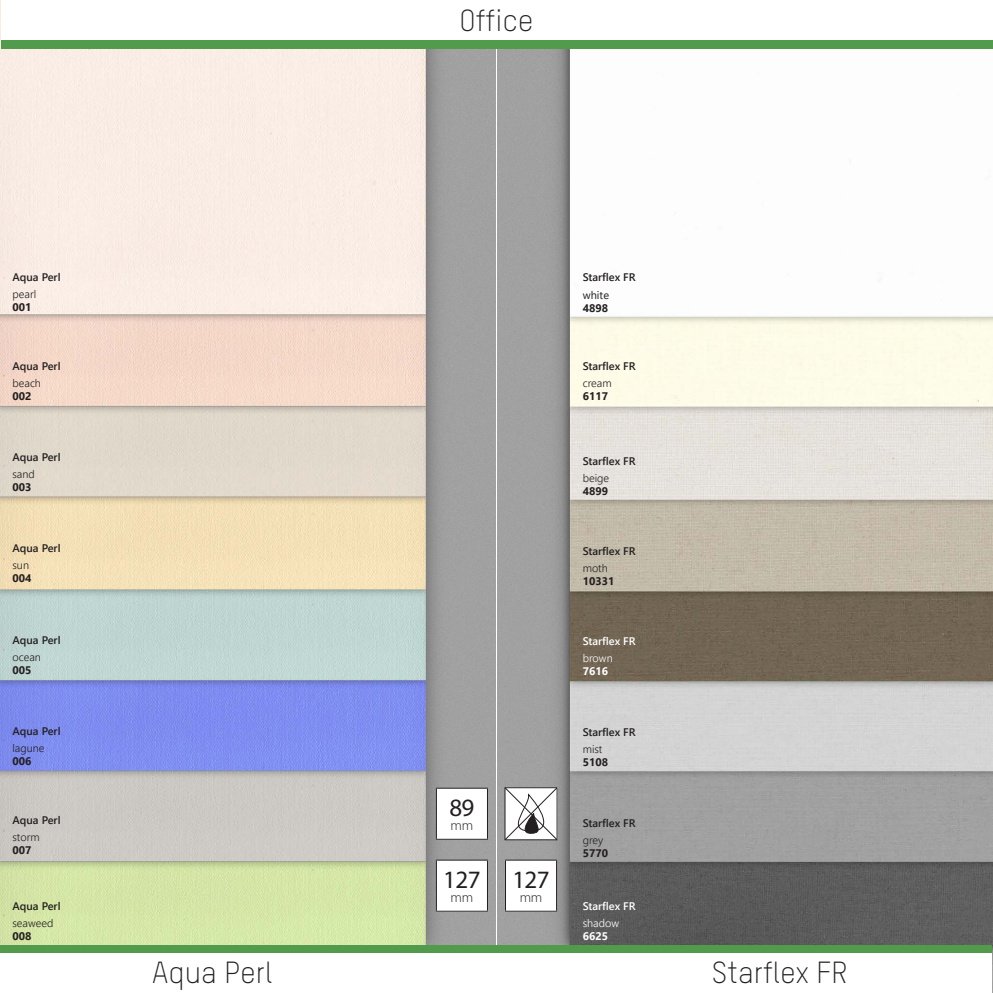
<style>
.page{position:relative;width:993px;height:993px;background:#fff}
.page>*{position:absolute;margin:0;border:0;box-sizing:border-box;transform-origin:0 0}
.t1{font:300 30px "TSTARPRO";color:#231f20}
.t2{font:25px "Myriad Pro";letter-spacing:-.025em;color:#231f20}
.t3{font:300 14px "Myriad Pro";color:#231f20}
.t4{font:600 11px "Segoe UI";color:#231f20}
.t5{font:300 11px "Segoe UI";color:#231f20}
.t6{font:700 11px "Segoe UI";color:#231f20}
.t7{font:600 11px "Segoe UI";color:#fff}
.t8{font:300 11px "Segoe UI";color:#fff}
.t9{font:700 11px "Segoe UI";color:#fff}
.t10{font:11px "Segoe UI";color:#231f20}
</style>
<div class="page">
<img style="left:0;top:0;width:992px;height:953px">
<div style="left:505px;top:859px;width:51px;height:51px;background:#fff"></div>
<hr style="left:505px;top:859px;width:52px;height:1px;background:#231f20">
<hr style="left:505px;top:860px;width:1px;height:50px;background:#231f20">
<hr style="left:556px;top:860px;width:1px;height:50px;background:#231f20">
<hr style="left:505px;top:910px;width:52px;height:1px;background:#231f20">
<div style="left:436px;top:859px;width:51px;height:51px;background:#fff"></div>
<hr style="left:436px;top:859px;width:52px;height:1px;background:#231f20">
<hr style="left:436px;top:860px;width:1px;height:50px;background:#231f20">
<hr style="left:487px;top:860px;width:1px;height:50px;background:#231f20">
<hr style="left:436px;top:910px;width:52px;height:1px;background:#231f20">
<div style="left:436px;top:788px;width:51px;height:51px;background:#fff"></div>
<hr style="left:436px;top:787px;width:52px;height:1px;background:#231f20">
<hr style="left:436px;top:788px;width:1px;height:50px;background:#231f20">
<hr style="left:487px;top:788px;width:1px;height:50px;background:#231f20">
<hr style="left:436px;top:838px;width:52px;height:1px;background:#231f20">
<svg style="left:506px;top:789px;width:49px;height:49px"></svg>
<hr style="left:496px;top:47px;width:1px;height:897px;background:#fff">
<div style="left:0;top:944px;width:991px;height:9px;background:#529a4c"></div>
<div style="left:1px;top:40px;width:991px;height:8px;background:#529a4c"></div>
<div style="left:1px;top:0;width:991px;height:40px;background:#fff"></div>
<h1 class="t1" style="left:459px;top:3px;width:75px">Office</h1>
<p class="t4" style="left:13px;top:266px;width:50px">Aqua Perl</p>
<p class="t5" style="left:13px;top:283px;width:25px">pearl</p>
<p class="t6" style="left:13px;top:296px;width:20px">001</p>
<p class="t4" style="left:582px;top:267px;width:54px">Starflex FR</p>
<p class="t10" style="left:582px;top:285px;width:28px">white</p>
<p class="t6" style="left:582px;top:298px;width:27px">4898</p>
<p class="t4" style="left:13px;top:355px;width:50px">Aqua Perl</p>
<p class="t5" style="left:13px;top:372px;width:30px">beach</p>
<p class="t6" style="left:13px;top:385px;width:20px">002</p>
<p class="t4" style="left:582px;top:355px;width:54px">Starflex FR</p>
<p class="t5" style="left:582px;top:372px;width:30px">cream</p>
<p class="t6" style="left:582px;top:385px;width:27px">6117</p>
<p class="t4" style="left:13px;top:446px;width:50px">Aqua Perl</p>
<p class="t5" style="left:13px;top:463px;width:24px">sand</p>
<p class="t6" style="left:13px;top:476px;width:20px">003</p>
<p class="t4" style="left:582px;top:450px;width:54px">Starflex FR</p>
<p class="t5" style="left:582px;top:467px;width:28px">beige</p>
<p class="t6" style="left:582px;top:480px;width:27px">4899</p>
<p class="t4" style="left:13px;top:537px;width:50px">Aqua Perl</p>
<p class="t5" style="left:13px;top:554px;width:18px">sun</p>
<p class="t6" style="left:13px;top:567px;width:20px">004</p>
<p class="t4" style="left:582px;top:540px;width:54px">Starflex FR</p>
<p class="t5" style="left:582px;top:557px;width:27px">moth</p>
<p class="t6" style="left:582px;top:570px;width:33px">10331</p>
<p class="t4" style="left:13px;top:629px;width:50px">Aqua Perl</p>
<p class="t5" style="left:13px;top:646px;width:30px">ocean</p>
<p class="t6" style="left:13px;top:659px;width:20px">005</p>
<p class="t7" style="left:582px;top:630px;width:54px">Starflex FR</p>
<p class="t8" style="left:582px;top:647px;width:31px">brown</p>
<p class="t9" style="left:582px;top:660px;width:27px">7616</p>
<p class="t4" style="left:13px;top:720px;width:50px">Aqua Perl</p>
<p class="t5" style="left:13px;top:737px;width:34px">lagune</p>
<p class="t6" style="left:13px;top:750px;width:20px">006</p>
<p class="t4" style="left:582px;top:721px;width:54px">Starflex FR</p>
<p class="t5" style="left:582px;top:738px;width:21px">mist</p>
<p class="t6" style="left:582px;top:751px;width:27px">5108</p>
<p class="t4" style="left:13px;top:809px;width:50px">Aqua Perl</p>
<p class="t5" style="left:13px;top:826px;width:29px">storm</p>
<p class="t6" style="left:13px;top:839px;width:20px">007</p>
<h2 class="t2" style="left:449px;top:792px;width:27px">89</h2>
<p class="t3" style="left:450px;top:817px;width:24px">mm</p>
<p class="t4" style="left:582px;top:812px;width:54px">Starflex FR</p>
<p class="t5" style="left:582px;top:829px;width:22px">grey</p>
<p class="t6" style="left:582px;top:842px;width:27px">5770</p>
<p class="t4" style="left:13px;top:895px;width:50px">Aqua Perl</p>
<p class="t5" style="left:13px;top:912px;width:42px">seaweed</p>
<p class="t6" style="left:13px;top:925px;width:20px">008</p>
<h2 class="t2" style="left:443px;top:863px;width:39px">127</h2>
<p class="t3" style="left:450px;top:889px;width:24px">mm</p>
<h2 class="t2" style="left:512px;top:863px;width:39px">127</h2>
<p class="t3" style="left:519px;top:889px;width:24px">mm</p>
<p class="t7" style="left:582px;top:895px;width:54px">Starflex FR</p>
<p class="t8" style="left:582px;top:912px;width:38px">shadow</p>
<p class="t9" style="left:582px;top:925px;width:27px">6625</p>
<h1 class="t1" style="left:152px;top:954px;width:122px">Aqua Perl</h1>
<h1 class="t1" style="left:711px;top:954px;width:137px">Starflex FR</h1>
</div>
